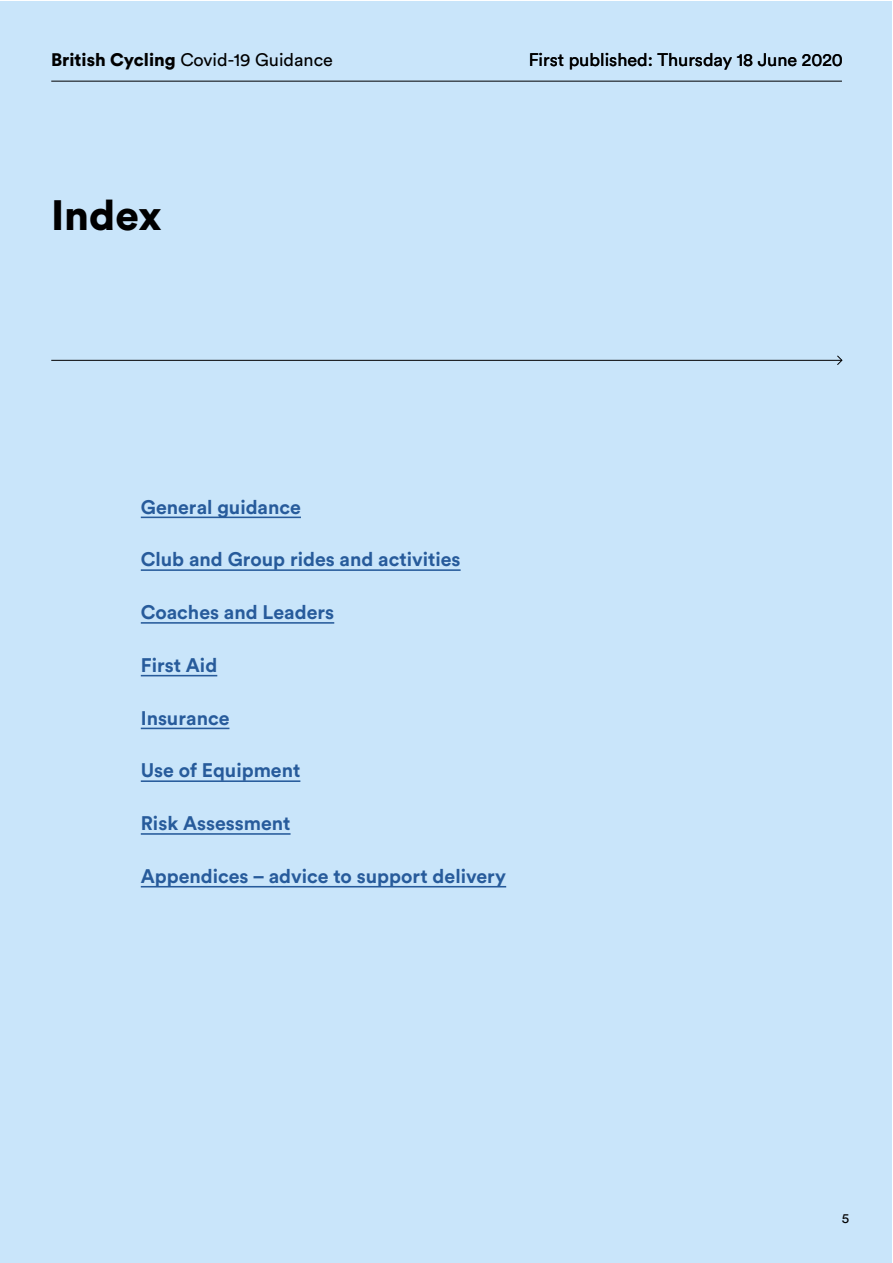
<style>
.page{position:relative;width:893px;height:1263px;background:#fff}
.page>*{position:absolute;margin:0;border:0;box-sizing:border-box;transform-origin:0 0}
.t1{font:900 42px "Circular Std";color:#000}
.t2{font:700 19.5px "Circular Std";color:#275b9b}
.t3{font:18px "Circular Std";color:#000}
.t4{font:13.5px "Circular Std";color:#000}
.s1{font-weight:900}
</style>
<div class="page">
<div style="left:1px;top:1px;width:891px;height:1261px;background:#c9e5fa"></div>
<hr style="left:51px;top:81px;width:791px;height:1px;background:#000">
<hr style="left:51px;top:360px;width:791px;height:1px;background:#000">
<svg style="left:836px;top:355px;width:7px;height:10px"></svg>
<hr style="left:141px;top:517px;width:160px;height:1px;background:#275b9b">
<hr style="left:141px;top:569px;width:320px;height:2px;background:#275b9b">
<hr style="left:141px;top:622px;width:193px;height:2px;background:#275b9b">
<hr style="left:141px;top:675px;width:76px;height:1px;background:#275b9b">
<hr style="left:141px;top:728px;width:88px;height:1px;background:#275b9b">
<hr style="left:141px;top:780px;width:159px;height:2px;background:#275b9b">
<hr style="left:141px;top:833px;width:150px;height:2px;background:#275b9b">
<hr style="left:141px;top:886px;width:365px;height:1px;background:#275b9b">
<p class="t3" style="left:51px;top:48px;width:283px"><span class="s1">British Cycling</span> Covid-19 Guidance</p>
<h1 class="t1" style="left:51px;top:188px;width:112px">Index</h1>
<p class="t3" style="left:529px;top:48px;width:316px">First published: Thursday 18 June 2020</p>
<p class="t2" style="left:141px;top:494px;width:162px">General guidance</p>
<p class="t2" style="left:141px;top:547px;width:321px">Club and Group rides and activities</p>
<p class="t2" style="left:141px;top:600px;width:195px">Coaches and Leaders</p>
<p class="t2" style="left:141px;top:652px;width:78px">First Aid</p>
<p class="t2" style="left:141px;top:705px;width:90px">Insurance</p>
<p class="t2" style="left:141px;top:758px;width:161px">Use of Equipment</p>
<p class="t2" style="left:141px;top:811px;width:151px">Risk Assessment</p>
<p class="t2" style="left:141px;top:863px;width:367px">Appendices – advice to support delivery</p>
<p class="t4" style="left:842px;top:1210px;width:9px">5</p>
</div>
